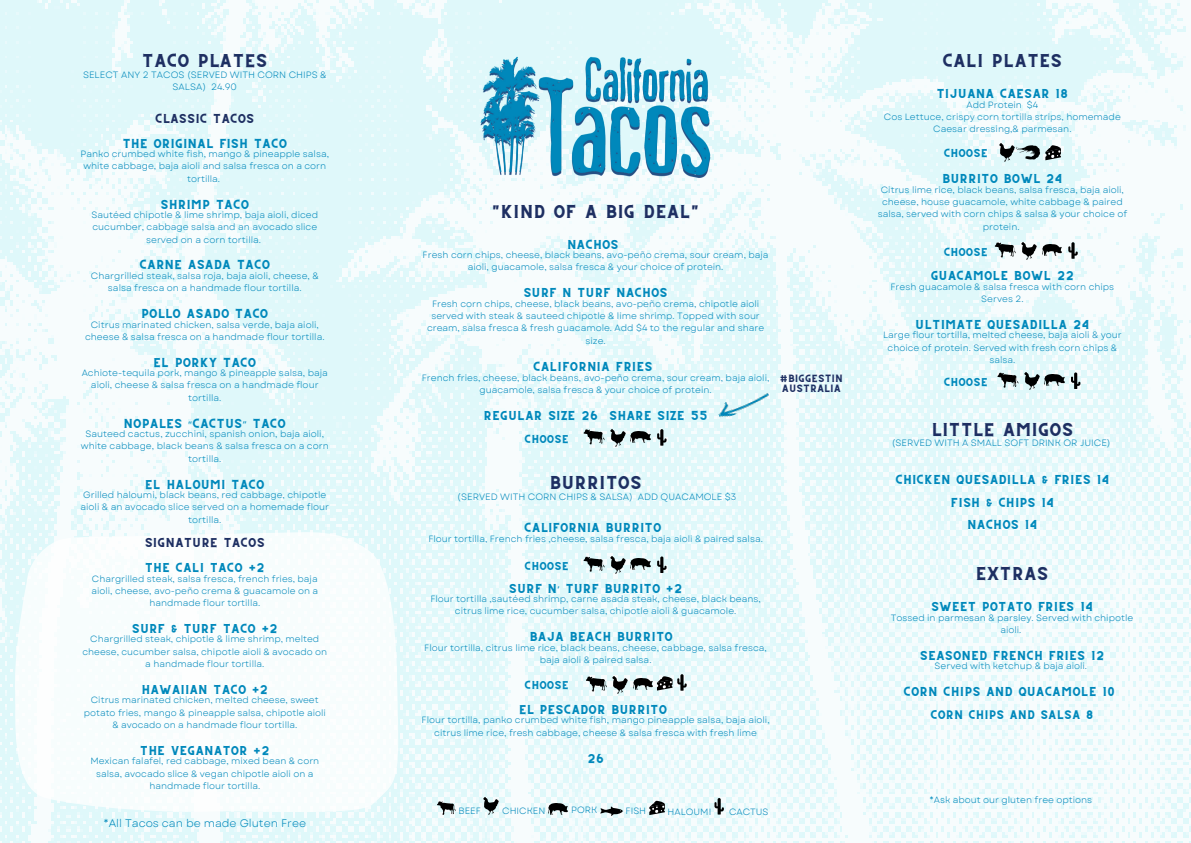
<style>
.page{position:relative;width:1191px;height:843px;background:#fff}
.page>*{position:absolute;margin:0;border:0;box-sizing:border-box;transform-origin:0 0}
.t1{font:13.1px "CS Gordon Vintage";color:#1e2f62}
.t2{font:11px "Garet";color:#08b}
.t3{font:9.2px/12.3px "Garet";color:#08b;text-align:center}
.t4{font:9.1px/12.3px "Garet";color:#08b;text-align:center}
.t5{font:9.1px "CS Gordon Vintage";color:#08b}
.t6{font:9.1px "CS Gordon Vintage";color:#1e2f62}
.t7{font:8.7px "CS Gordon Vintage";color:#08b}
.t8{font:8.1px "CS Gordon Vintage";color:#08b}
.t9{font:7.4px/10.3px "CS Gordon Vintage";color:#1e2f62}
.s1{font-family:"Noto Sans Gurmukhi"}
</style>
<div class="page">
<img style="left:0;top:0;width:1190px;height:842px">
<svg style="left:14px;top:531px;width:384px;height:281px"></svg>
<img style="left:471px;top:42px;width:249px;height:148px">
<svg style="left:1045px;top:145px;width:15px;height:15px"></svg>
<img style="left:998px;top:144px;width:16px;height:18px">
<img style="left:1016px;top:145px;width:24px;height:14px">
<svg style="left:657px;top:429px;width:9px;height:16px"></svg>
<img style="left:610px;top:429px;width:15px;height:17px">
<svg style="left:583px;top:429px;width:21px;height:15px"></svg>
<img style="left:630px;top:431px;width:20px;height:11px">
<img style="left:612px;top:676px;width:15px;height:17px">
<svg style="left:586px;top:676px;width:21px;height:15px"></svg>
<img style="left:633px;top:678px;width:19px;height:11px">
<svg style="left:657px;top:674px;width:29px;height:16px"></svg>
<svg style="left:657px;top:556px;width:9px;height:16px"></svg>
<img style="left:610px;top:556px;width:15px;height:17px">
<svg style="left:583px;top:556px;width:21px;height:15px"></svg>
<img style="left:630px;top:558px;width:20px;height:11px">
<svg style="left:1068px;top:242px;width:9px;height:17px"></svg>
<img style="left:1021px;top:242px;width:15px;height:17px">
<svg style="left:994px;top:242px;width:21px;height:15px"></svg>
<img style="left:1041px;top:244px;width:20px;height:11px">
<svg style="left:1070px;top:372px;width:10px;height:17px"></svg>
<img style="left:1024px;top:372px;width:15px;height:17px">
<svg style="left:997px;top:372px;width:21px;height:15px"></svg>
<img style="left:1044px;top:374px;width:20px;height:12px">
<img style="left:715px;top:385px;width:55px;height:35px">
<svg style="left:714px;top:797px;width:9px;height:17px"></svg>
<svg style="left:649px;top:800px;width:15px;height:14px"></svg>
<img style="left:484px;top:797px;width:15px;height:17px">
<svg style="left:437px;top:801px;width:19px;height:13px"></svg>
<img style="left:548px;top:803px;width:20px;height:11px">
<svg style="left:600px;top:806px;width:22px;height:9px"></svg>
<h1 class="t1" style="left:142px;top:55px;width:127px">TACO PLATES</h1>
<p class="t3" style="left:83px;top:69px;width:245px">SELECT ANY 2 TACOS (SERVED WITH CORN CHIPS &amp;<br>SALSA) 24.90</p>
<p class="t6" style="left:155px;top:114px;width:101px">CLASSIC TACOS</p>
<p class="t5" style="left:122px;top:139px;width:166px">THE ORIGINAL FISH TACO</p>
<p class="t4" style="left:81px;top:148px;width:250px">Panko crumbed white fish, mango &amp; pineapple salsa, white cabbage, baja aioli and salsa fresca on a corn tortilla.</p>
<p class="t5" style="left:160px;top:200px;width:90px">SHRIMP TACO</p>
<p class="t4" style="left:91px;top:208px;width:228px">Sautéed chipotle &amp; lime shrimp, baja aioli, diced cucumber, cabbage salsa and an avocado slice served on a corn tortilla.</p>
<p class="t5" style="left:139px;top:261px;width:132px">CARNE ASADA TACO</p>
<p class="t4" style="left:91px;top:269px;width:229px">Chargrilled steak, salsa roja, baja aioli, cheese, &amp; salsa fresca on a handmade flour tortilla.</p>
<p class="t5" style="left:141px;top:309px;width:129px">POLLO ASADO TACO</p>
<p class="t4" style="left:85px;top:318px;width:241px">Citrus marinated chicken, salsa verde, baja aioli, cheese &amp; salsa fresca on a handmade flour tortilla.</p>
<p class="t5" style="left:153px;top:358px;width:105px">EL PORKY TACO</p>
<p class="t4" style="left:82px;top:367px;width:248px">Achiote-tequila pork, mango &amp; pineapple salsa, baja aioli, cheese &amp; salsa fresca on a handmade flour tortilla.</p>
<p class="t5" style="left:124px;top:419px;width:164px">NOPALES <span class="s1">“</span>CACTUS<span class="s1">”</span> TACO</p>
<p class="t4" style="left:81px;top:427px;width:249px">Sauteed cactus, zucchini, spanish onion, baja aioli, white cabbage, black beans &amp; salsa fresca on a corn tortilla.</p>
<p class="t5" style="left:145px;top:480px;width:121px">EL HALOUMI TACO</p>
<p class="t4" style="left:80px;top:488px;width:250px">Grilled haloumi, black beans, red cabbage, chipotle aioli &amp; an avocado slice served on a homemade flour tortilla.</p>
<p class="t6" style="left:145px;top:538px;width:122px">SIGNATURE TACOS</p>
<p class="t5" style="left:145px;top:563px;width:121px">THE CALI TACO +2</p>
<p class="t4" style="left:91px;top:572px;width:228px">Chargrilled steak, salsa fresca, french fries, baja aioli, cheese, avo-peño crema &amp; guacamole on a handmade flour tortilla.</p>
<p class="t5" style="left:132px;top:624px;width:147px">SURF &amp; TURF TACO +2</p>
<p class="t4" style="left:82px;top:633px;width:246px">Chargrilled steak, chipotle &amp; lime shrimp, melted cheese, cucumber salsa, chipotle aioli &amp; avocado on a handmade flour tortilla.</p>
<p class="t5" style="left:141px;top:685px;width:128px">HAWAIIAN TACO +2</p>
<p class="t4" style="left:84px;top:694px;width:244px">Citrus marinated chicken, melted cheese, sweet potato fries, mango &amp; pineapple salsa, chipotle aioli &amp; avocado on a handmade flour tortilla.</p>
<p class="t5" style="left:140px;top:746px;width:131px">THE VEGANATOR +2</p>
<p class="t4" style="left:90px;top:754px;width:230px">Mexican falafel, red cabbage, mixed bean &amp; corn salsa, avocado slice &amp; vegan chipotle aioli on a handmade flour tortilla.</p>
<p class="t2" style="left:103px;top:815px;width:204px">*All Tacos can be made Gluten Free</p>
<h1 class="t1" style="left:491px;top:205px;width:209px">"KIND OF A BIG DEAL"</h1>
<p class="t5" style="left:567px;top:240px;width:53px">NACHOS</p>
<p class="t4" style="left:422px;top:249px;width:347px">Fresh corn chips, cheese, black beans, avo-peño crema, sour cream, baja aioli, guacamole, salsa fresca &amp; your choice of protein.</p>
<p class="t5" style="left:523px;top:289px;width:146px">SURF N TURF NACHOS</p>
<p class="t4" style="left:427px;top:297px;width:339px">Fresh corn chips, cheese, black beans, avo-peño crema, chipotle aioli served with steak &amp; sauteed chipotle &amp; lime shrimp. Topped with sour cream, salsa fresca &amp; fresh guacamole. Add $4 to the regular and share size.</p>
<p class="t5" style="left:533px;top:363px;width:121px">CALIFORNIA FRIES</p>
<p class="t4" style="left:422px;top:371px;width:349px">French fries, cheese, black beans, avo-peño crema, sour cream, baja aioli, guacamole, salsa fresca &amp; your choice of protein.</p>
<p class="t5" style="left:483px;top:411px;width:225px">REGULAR SIZE 26 SHARE SIZE 55</p>
<p class="t8" style="left:524px;top:435px;width:46px">CHOOSE</p>
<h1 class="t1" style="left:549px;top:476px;width:94px">BURRITOS</h1>
<p class="t3" style="left:457px;top:490px;width:280px">(SERVED WITH CORN CHIPS &amp; SALSA) ADD QUACAMOLE $3</p>
<p class="t5" style="left:524px;top:523px;width:139px">CALIFORNIA BURRITO</p>
<p class="t4" style="left:428px;top:532px;width:336px">Flour tortilla, French fries ,cheese, salsa fresca, baja aioli &amp; paired salsa.</p>
<p class="t5" style="left:509px;top:584px;width:175px">SURF N<span class="s1">’</span> TURF BURRITO +2</p>
<p class="t4" style="left:430px;top:592px;width:332px">Flour tortilla ,sautéed shrimp, carne asada steak, cheese, black beans, citrus lime rice, cucumber salsa, chipotle aioli &amp; guacamole.</p>
<p class="t5" style="left:529px;top:632px;width:145px">BAJA BEACH BURRITO</p>
<p class="t4" style="left:424px;top:641px;width:344px">Flour tortilla, citrus lime rice, black beans, cheese, cabbage, salsa fresca, baja aioli &amp; paired salsa.</p>
<p class="t5" style="left:518px;top:705px;width:150px">EL PESCADOR BURRITO</p>
<p class="t4" style="left:421px;top:713px;width:349px">Flour tortilla, panko crumbed white fish, mango pineapple salsa, baja aioli, citrus lime rice, fresh cabbage, cheese &amp; salsa fresca with fresh lime</p>
<p class="t5" style="left:587px;top:754px;width:19px">26</p>
<p class="t8" style="left:524px;top:562px;width:46px">CHOOSE</p>
<p class="t8" style="left:524px;top:681px;width:46px">CHOOSE</p>
<p class="t9" style="left:779px;top:373px;width:65px">#BIGGESTIN<br>AUSTRALIA</p>
<p class="t4" style="left:458px;top:804px;width:24px">BEEF</p>
<p class="t4" style="left:502px;top:804px;width:45px">CHICKEN</p>
<p class="t4" style="left:571px;top:803px;width:27px">PORK</p>
<p class="t4" style="left:625px;top:804px;width:22px">FISH</p>
<p class="t4" style="left:667px;top:805px;width:45px">HALOUMI</p>
<p class="t4" style="left:729px;top:805px;width:41px">CACTUS</p>
<h1 class="t1" style="left:942px;top:55px;width:122px">CALI PLATES</h1>
<p class="t5" style="left:936px;top:90px;width:134px">TIJUANA CAESAR 18</p>
<p class="t4" style="left:883px;top:98px;width:238px">Add Protein $4<br>Cos Lettuce, crispy corn tortilla strips, homemade<br>Caesar dressing,&amp; parmesan.</p>
<p class="t5" style="left:941px;top:175px;width:122px">BURRITO BOWL 24</p>
<p class="t4" style="left:877px;top:183px;width:251px">Citrus lime rice, black beans, salsa fresca, baja aioli, cheese, house guacamole, white cabbage &amp; paired salsa, served with corn chips &amp; salsa &amp; your choice of protein.</p>
<p class="t5" style="left:930px;top:272px;width:145px">GUACAMOLE BOWL 22</p>
<p class="t4" style="left:890px;top:280px;width:225px">Fresh guacamole &amp; salsa fresca with corn chips<br>Serves 2.</p>
<p class="t5" style="left:915px;top:320px;width:176px">ULTIMATE QUESADILLA 24</p>
<p class="t4" style="left:883px;top:329px;width:240px">Large flour tortilla, melted cheese, baja aioli &amp; your choice of protein. Served with fresh corn chips &amp; salsa.</p>
<p class="t8" style="left:943px;top:149px;width:46px">CHOOSE</p>
<p class="t8" style="left:943px;top:248px;width:46px">CHOOSE</p>
<p class="t8" style="left:943px;top:378px;width:46px">CHOOSE</p>
<h1 class="t1" style="left:931px;top:423px;width:144px">LITTLE AMIGOS</h1>
<p class="t3" style="left:891px;top:436px;width:220px">(SERVED WITH A SMALL SOFT DRINK OR JUICE)</p>
<p class="t5" style="left:895px;top:476px;width:215px">CHICKEN QUESADILLA &amp; FRIES 14</p>
<p class="t5" style="left:950px;top:498px;width:105px">FISH &amp; CHIPS 14</p>
<p class="t5" style="left:967px;top:521px;width:72px">NACHOS 14</p>
<h1 class="t1" style="left:975px;top:567px;width:75px">EXTRAS</h1>
<p class="t5" style="left:930px;top:602px;width:164px">SWEET POTATO FRIES 14</p>
<p class="t4" style="left:890px;top:611px;width:244px">Tossed in parmesan &amp; parsley. Served with chipotle aioli.</p>
<p class="t5" style="left:919px;top:651px;width:186px">SEASONED FRENCH FRIES 12</p>
<p class="t4" style="left:934px;top:660px;width:154px">Served with ketchup &amp; baja aioli.</p>
<p class="t5" style="left:903px;top:687px;width:213px">CORN CHIPS AND QUACAMOLE 10</p>
<p class="t7" style="left:930px;top:711px;width:164px">CORN CHIPS AND SALSA 8</p>
<p class="t4" style="left:929px;top:793px;width:164px">*Ask about our gluten free options</p>
</div>
